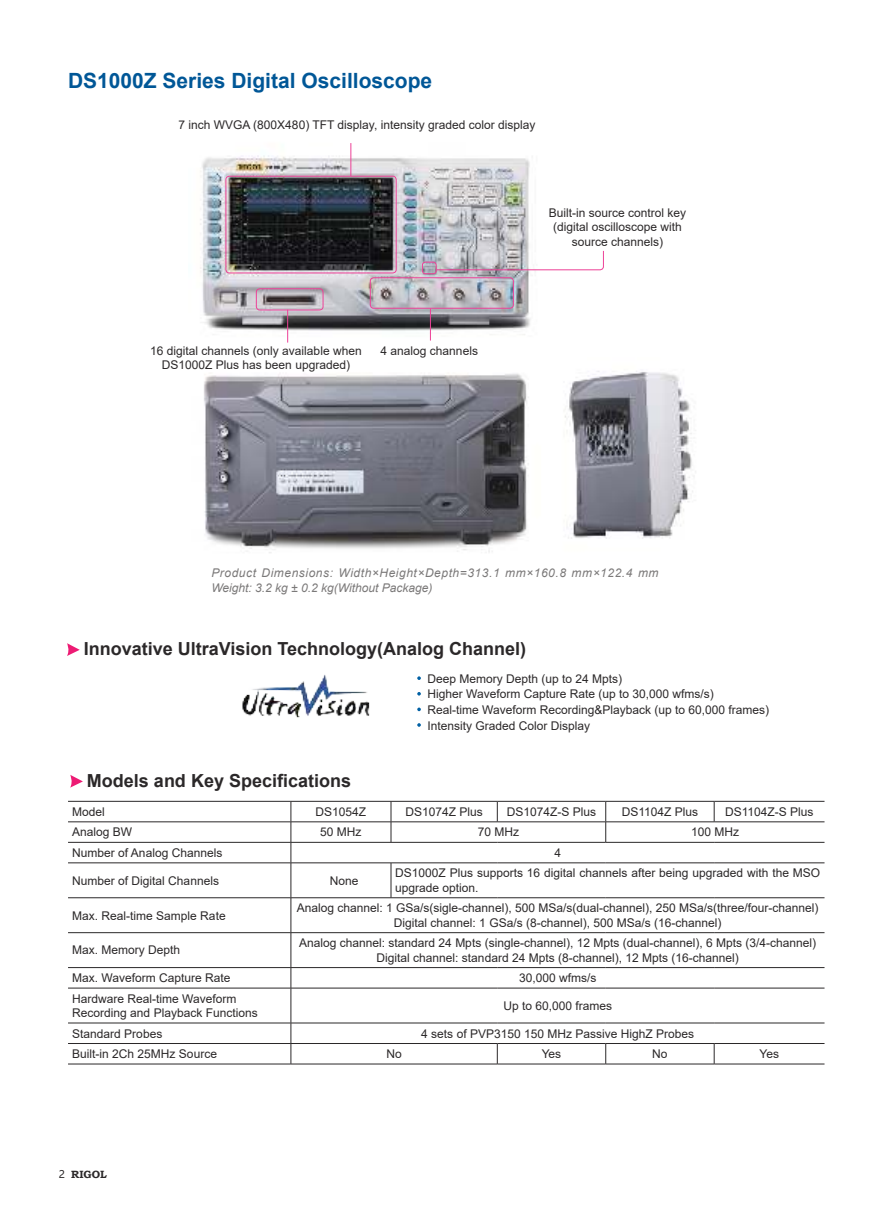
<style>
.page{position:relative;width:893px;height:1212px;background:#fff}
.page>*{position:absolute;margin:0;border:0;box-sizing:border-box;transform-origin:0 0}
.t1{font:700 21px "Arial";color:#005797}
.t2{font:700 18px "Arial";color:#2b2829}
.t3{font:12px/14.4px "Arial";color:#2b2829;text-align:center}
.t4{font:italic 12px/14.4px "Arial";letter-spacing:.045em;color:#7b7979}
.t5{font:700 10.5px "Bookman Old Style";color:#2b2829}
.s1{font-family:"Microsoft Ya Hei";font-weight:400}
</style>
<div class="page">
<img style="left:565px;top:371px;width:131px;height:168px">
<img style="left:204px;top:373px;width:325px;height:180px">
<img style="left:200px;top:143px;width:342px;height:200px">
<img style="left:242px;top:674px;width:128px;height:44px">
<svg style="left:417px;top:676px;width:4px;height:4px"></svg>
<svg style="left:417px;top:692px;width:4px;height:3px"></svg>
<svg style="left:417px;top:707px;width:4px;height:4px"></svg>
<svg style="left:417px;top:723px;width:4px;height:4px"></svg>
<svg style="left:67px;top:643px;width:13px;height:13px"></svg>
<svg style="left:70px;top:775px;width:13px;height:13px"></svg>
<div style="left:226px;top:176px;width:170px;height:97px;border:1px solid #ed4197;border-radius:3px"></div>
<div style="left:370px;top:277px;width:144px;height:32px;border:1px solid #ed4197;border-radius:3px"></div>
<div style="left:256px;top:288px;width:67px;height:22px;border:1px solid #ed4197;border-radius:3px"></div>
<div style="left:422px;top:262px;width:15px;height:12px;border:1px solid #ed4197;border-radius:3px"></div>
<hr style="left:350px;top:143px;width:1px;height:33px;background:#ed4197">
<hr style="left:430px;top:309px;width:1px;height:32px;background:#ed4197">
<hr style="left:287px;top:310px;width:1px;height:33px;background:#ed4197">
<svg style="left:436px;top:250px;width:168px;height:20px"></svg>
<svg style="left:68px;top:802px;width:756px;height:262px"></svg>
<hr style="left:68px;top:801px;width:223px;height:1px;background:#2b2829">
<hr style="left:291px;top:801px;width:100px;height:1px;background:#2b2829">
<hr style="left:391px;top:801px;width:106px;height:1px;background:#2b2829">
<hr style="left:497px;top:801px;width:109px;height:1px;background:#2b2829">
<svg style="left:497px;top:801px;width:1px;height:20px"></svg>
<hr style="left:606px;top:801px;width:108px;height:1px;background:#2b2829">
<hr style="left:714px;top:801px;width:110px;height:1px;background:#2b2829">
<svg style="left:714px;top:801px;width:1px;height:20px"></svg>
<hr style="left:68px;top:821px;width:223px;height:1px;background:#2b2829">
<hr style="left:291px;top:821px;width:100px;height:1px;background:#2b2829">
<hr style="left:391px;top:821px;width:106px;height:1px;background:#2b2829">
<svg style="left:391px;top:801px;width:1px;height:41px"></svg>
<hr style="left:497px;top:821px;width:109px;height:1px;background:#2b2829">
<hr style="left:606px;top:821px;width:108px;height:1px;background:#2b2829">
<svg style="left:605px;top:801px;width:1px;height:41px"></svg>
<hr style="left:714px;top:821px;width:110px;height:1px;background:#2b2829">
<hr style="left:68px;top:842px;width:223px;height:1px;background:#2b2829">
<hr style="left:291px;top:842px;width:100px;height:1px;background:#2b2829">
<svg style="left:291px;top:801px;width:1px;height:61px"></svg>
<hr style="left:391px;top:842px;width:106px;height:1px;background:#2b2829">
<hr style="left:497px;top:842px;width:109px;height:1px;background:#2b2829">
<hr style="left:606px;top:842px;width:108px;height:1px;background:#2b2829">
<hr style="left:714px;top:842px;width:110px;height:1px;background:#2b2829">
<hr style="left:68px;top:862px;width:223px;height:1px;background:#2b2829">
<hr style="left:291px;top:862px;width:100px;height:1px;background:#2b2829">
<hr style="left:291px;top:863px;width:1px;height:34px;background:#2b2829">
<hr style="left:391px;top:862px;width:106px;height:1px;background:#2b2829">
<hr style="left:391px;top:863px;width:1px;height:34px;background:#2b2829">
<hr style="left:497px;top:862px;width:109px;height:1px;background:#2b2829">
<hr style="left:606px;top:862px;width:108px;height:1px;background:#2b2829">
<hr style="left:714px;top:862px;width:110px;height:1px;background:#2b2829">
<hr style="left:68px;top:897px;width:223px;height:1px;background:#2b2829">
<hr style="left:291px;top:897px;width:100px;height:1px;background:#2b2829">
<hr style="left:291px;top:898px;width:1px;height:34px;background:#2b2829">
<hr style="left:391px;top:897px;width:106px;height:1px;background:#2b2829">
<hr style="left:497px;top:897px;width:109px;height:1px;background:#2b2829">
<hr style="left:606px;top:897px;width:108px;height:1px;background:#2b2829">
<hr style="left:714px;top:897px;width:110px;height:1px;background:#2b2829">
<hr style="left:68px;top:932px;width:223px;height:1px;background:#2b2829">
<hr style="left:291px;top:932px;width:100px;height:1px;background:#2b2829">
<hr style="left:291px;top:933px;width:1px;height:34px;background:#2b2829">
<hr style="left:391px;top:932px;width:106px;height:1px;background:#2b2829">
<hr style="left:497px;top:932px;width:109px;height:1px;background:#2b2829">
<hr style="left:606px;top:932px;width:108px;height:1px;background:#2b2829">
<hr style="left:714px;top:932px;width:110px;height:1px;background:#2b2829">
<hr style="left:68px;top:967px;width:223px;height:1px;background:#2b2829">
<hr style="left:291px;top:967px;width:100px;height:1px;background:#2b2829">
<svg style="left:291px;top:968px;width:1px;height:20px"></svg>
<hr style="left:391px;top:967px;width:106px;height:1px;background:#2b2829">
<hr style="left:497px;top:967px;width:109px;height:1px;background:#2b2829">
<hr style="left:606px;top:967px;width:108px;height:1px;background:#2b2829">
<hr style="left:714px;top:967px;width:110px;height:1px;background:#2b2829">
<hr style="left:68px;top:988px;width:223px;height:1px;background:#2b2829">
<hr style="left:291px;top:988px;width:100px;height:1px;background:#2b2829">
<hr style="left:291px;top:988px;width:1px;height:35px;background:#2b2829">
<hr style="left:391px;top:988px;width:106px;height:1px;background:#2b2829">
<hr style="left:497px;top:988px;width:109px;height:1px;background:#2b2829">
<hr style="left:606px;top:988px;width:108px;height:1px;background:#2b2829">
<hr style="left:714px;top:988px;width:110px;height:1px;background:#2b2829">
<hr style="left:68px;top:1023px;width:223px;height:1px;background:#2b2829">
<hr style="left:291px;top:1023px;width:100px;height:1px;background:#2b2829">
<hr style="left:391px;top:1023px;width:106px;height:1px;background:#2b2829">
<hr style="left:497px;top:1023px;width:109px;height:1px;background:#2b2829">
<hr style="left:606px;top:1023px;width:108px;height:1px;background:#2b2829">
<hr style="left:714px;top:1023px;width:110px;height:1px;background:#2b2829">
<hr style="left:68px;top:1043px;width:223px;height:1px;background:#2b2829">
<hr style="left:291px;top:1043px;width:100px;height:1px;background:#2b2829">
<svg style="left:291px;top:1023px;width:1px;height:41px"></svg>
<hr style="left:391px;top:1043px;width:106px;height:1px;background:#2b2829">
<hr style="left:497px;top:1043px;width:109px;height:1px;background:#2b2829">
<svg style="left:497px;top:1044px;width:1px;height:20px"></svg>
<hr style="left:606px;top:1043px;width:108px;height:1px;background:#2b2829">
<svg style="left:605px;top:1044px;width:1px;height:20px"></svg>
<hr style="left:714px;top:1043px;width:110px;height:1px;background:#2b2829">
<svg style="left:714px;top:1044px;width:1px;height:20px"></svg>
<hr style="left:68px;top:1064px;width:223px;height:1px;background:#2b2829">
<hr style="left:291px;top:1064px;width:100px;height:1px;background:#2b2829">
<hr style="left:391px;top:1064px;width:106px;height:1px;background:#2b2829">
<hr style="left:497px;top:1064px;width:109px;height:1px;background:#2b2829">
<hr style="left:606px;top:1064px;width:108px;height:1px;background:#2b2829">
<hr style="left:714px;top:1064px;width:110px;height:1px;background:#2b2829">
<h1 class="t1" style="left:68px;top:73px;width:366px">DS1000Z Series Digital Oscilloscope</h1>
<p class="t3" style="left:179px;top:118px;width:358px">7 inch WVGA (800X480) TFT display, intensity graded color display</p>
<p class="t3" style="left:549px;top:206px;width:139px">Built-in source control key (digital oscilloscope with source channels)</p>
<p class="t3" style="left:150px;top:343px;width:213px">16 digital channels (only available when<br>DS1000Z Plus has been upgraded)</p>
<p class="t3" style="left:381px;top:345px;width:99px">4 analog channels</p>
<p class="t4" style="left:211px;top:567px;width:449px">Product Dimensions: Width×Height×Depth=313.1 mm×160.8 mm×122.4 mm<br>Weight: 3.2 kg ± 0.2 kg(Without Package)</p>
<h2 class="t2" style="left:84px;top:642px;width:444px">Innovative UltraVision Technology(Analog Channel)</h2>
<h2 class="t2" style="left:87px;top:767px;width:266px">Models and Key Specifications</h2>
<p class="t3" style="left:427px;top:671px;width:343px;line-height:15.6px;text-align:left">Deep Memory Depth (up to 24 Mpts)<br>Higher Waveform Capture Rate (up to 30,000 wfms/s)<br>Real-time Waveform Recording&amp;Playback (up to 60,000 frames)<br>Intensity Graded Color Display</p>
<p class="t3" style="left:72px;top:804px;width:34px">Model</p>
<p class="t3" style="left:316px;top:804px;width:52px">DS1054Z</p>
<p class="t3" style="left:405px;top:804px;width:79px">DS1074Z Plus</p>
<p class="t3" style="left:507px;top:804px;width:91px">DS1074Z-S Plus</p>
<p class="t3" style="left:622px;top:805px;width:78px">DS1104Z Plus</p>
<p class="t3" style="left:725px;top:805px;width:90px">DS1104Z-S Plus</p>
<p class="t3" style="left:72px;top:826px;width:62px">Analog BW</p>
<p class="t3" style="left:320px;top:825px;width:43px">50 MHz</p>
<p class="t3" style="left:478px;top:825px;width:43px">70 MHz</p>
<p class="t3" style="left:691px;top:825px;width:50px">100 MHz</p>
<p class="t3" style="left:72px;top:845px;width:152px">Number of Analog Channels</p>
<p class="t3" style="left:554px;top:846px;width:8px">4</p>
<p class="t3" style="left:72px;top:873px;width:148px">Number of Digital Channels</p>
<p class="t3" style="left:330px;top:873px;width:30px">None</p>
<p class="t3" style="left:395px;top:866px;width:426px;text-align:left">DS1000Z Plus supports 16 digital channels after being upgraded with the MSO upgrade option.</p>
<p class="t3" style="left:72px;top:908px;width:155px">Max. Real-time Sample Rate</p>
<p class="t3" style="left:297px;top:901px;width:523px">Analog channel: 1 GSa/s(sigle-channel), 500 MSa/s(dual-channel), 250 MSa/s(three/four-channel)<br>Digital channel: 1 GSa/s (8-channel), 500 MSa/s (16-channel)</p>
<p class="t3" style="left:72px;top:943px;width:110px">Max. Memory Depth</p>
<p class="t3" style="left:299px;top:936px;width:518px">Analog channel: standard 24 Mpts (single-channel), 12 Mpts (dual-channel), 6 Mpts (3/4-channel)<br>Digital channel: standard 24 Mpts (8-channel), 12 Mpts (16-channel)</p>
<p class="t3" style="left:72px;top:970px;width:160px">Max. Waveform Capture Rate</p>
<p class="t3" style="left:519px;top:970px;width:79px">30,000 wfms/s</p>
<p class="t3" style="left:72px;top:991px;width:187px;text-align:left">Hardware Real-time Waveform<br>Recording and Playback Functions</p>
<p class="t3" style="left:503px;top:999px;width:110px">Up to 60,000 frames</p>
<p class="t3" style="left:72px;top:1027px;width:92px">Standard Probes</p>
<p class="t3" style="left:421px;top:1026px;width:274px">4 sets of PVP3150 150 MHz Passive HighZ Probes</p>
<p class="t3" style="left:72px;top:1046px;width:146px">Built-in 2Ch 25MHz Source</p>
<p class="t3" style="left:386px;top:1046px;width:17px">No</p>
<p class="t3" style="left:542px;top:1048px;width:21px">Yes</p>
<p class="t3" style="left:652px;top:1046px;width:17px">No</p>
<p class="t3" style="left:759px;top:1048px;width:21px">Yes</p>
<p class="t5" style="left:59px;top:1168px;width:50px"><span class="s1">2</span> RIGOL</p>
</div>
